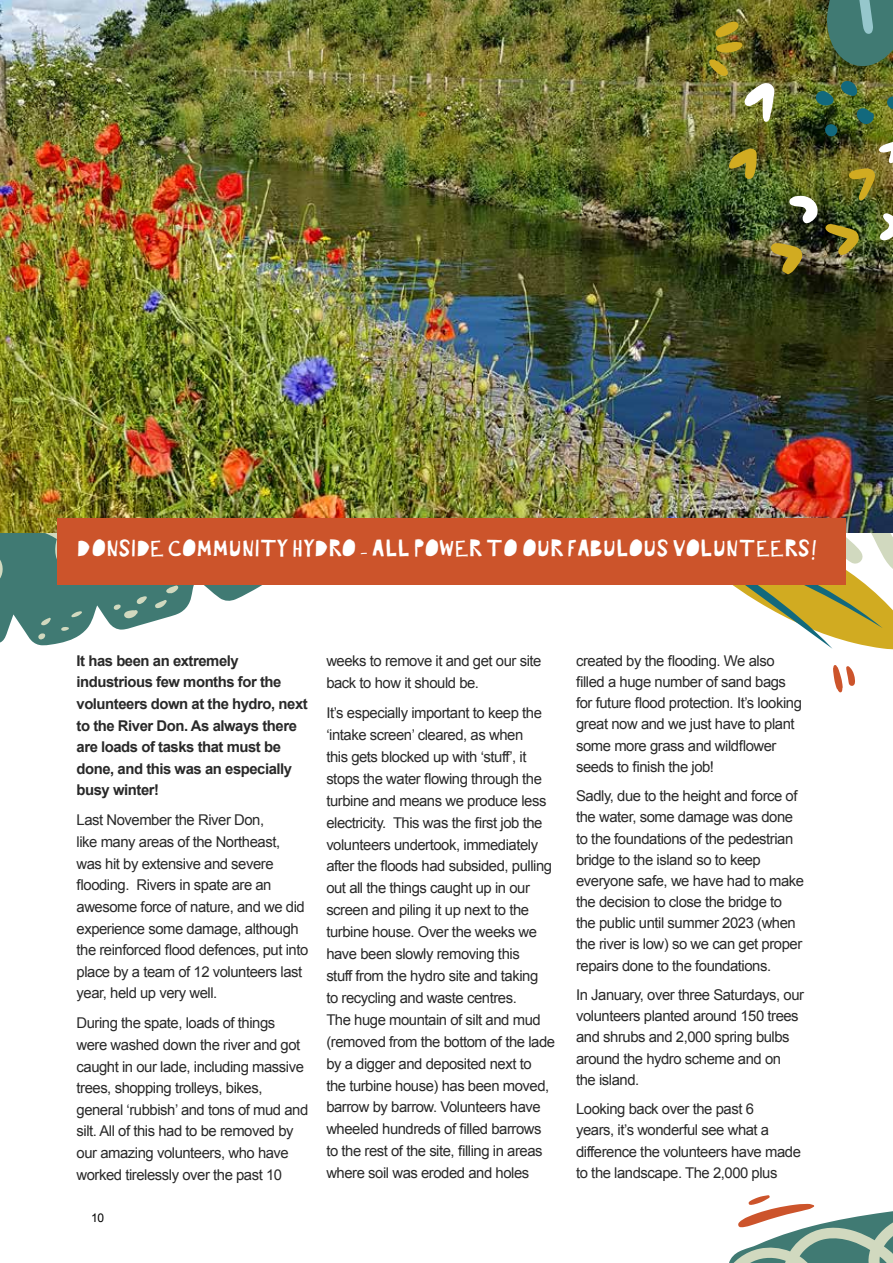
<style>
.page{position:relative;width:893px;height:1263px;background:#fff}
.page>*{position:absolute;margin:0;border:0;box-sizing:border-box;transform-origin:0 0}
.t1{font:18px "Blitzen Center";letter-spacing:-.04em;color:#fff}
.t2{font:14.85px/21.9px "Arial";letter-spacing:-.03em;color:#292929}
.t3{font:700 14.85px/21.6px "Arial";letter-spacing:-.03em;color:#292929}
.t4{font:12px "Arial";color:#000}
</style>
<div class="page">
<svg style="left:0;top:639px;width:73px;height:6px"></svg>
<svg style="left:0;top:533px;width:262px;height:106px"></svg>
<svg style="left:732px;top:533px;width:161px;height:117px"></svg>
<svg style="left:833px;top:665px;width:22px;height:28px"></svg>
<img style="left:0;top:0;width:893px;height:533px">
<svg style="left:728px;top:148px;width:29px;height:31px"></svg>
<svg style="left:770px;top:243px;width:33px;height:31px"></svg>
<svg style="left:789px;top:196px;width:29px;height:27px"></svg>
<svg style="left:825px;top:223px;width:34px;height:32px"></svg>
<svg style="left:880px;top:213px;width:13px;height:27px"></svg>
<svg style="left:849px;top:142px;width:44px;height:58px;background:#837831"></svg>
<img style="left:709px;top:0;width:184px;height:136px">
<svg style="left:729px;top:1195px;width:164px;height:68px"></svg>
<div style="left:57px;top:518px;width:789px;height:67px;background:#cc542b"></div>
<p class="t1" style="left:77px;top:536px;width:743px">DONSIDE COMMUNITY HYDRO - ALL POWER TO OUR FABULOUS VOLUNTEERS!</p>
<p class="t3" style="left:77px;top:650px;width:233px">It has been an extremely industrious few months for the volunteers down at the hydro, next to the River Don. As always there are loads of tasks that must be done, and this was an especially busy winter!</p>
<p class="t2" style="left:77px;top:809px;width:233px">Last November the River Don,<br>like many areas of the Northeast, was hit by extensive and severe flooding. Rivers in spate are an awesome force of nature, and we did experience some damage, although the reinforced flood defences, put into place by a team of 12 volunteers last year, held up very well.</p>
<p class="t2" style="left:77px;top:1012px;width:233px">During the spate, loads of things were washed down the river and got caught in our lade, including massive trees, shopping trolleys, bikes, general ‘rubbish’ and tons of mud and silt. All of this had to be removed by our amazing volunteers, who have worked tirelessly over the past 10</p>
<p class="t4" style="left:91px;top:1210px;width:14px">10</p>
<p class="t2" style="left:326px;top:650px;width:217px">weeks to remove it and get our site back to how it should be.</p>
<p class="t2" style="left:326px;top:702px;width:230px">It’s especially important to keep the ‘intake screen’ cleared, as when<br>this gets blocked up with ‘stuff’, it stops the water flowing through the turbine and means we produce less electricity. This was the first job the volunteers undertook, immediately after the floods had subsided, pulling out all the things caught up in our screen and piling it up next to the turbine house. Over the weeks we have been slowly removing this<br>stuff from the hydro site and taking<br>to recycling and waste centres.<br>The huge mountain of silt and mud (removed from the bottom of the lade by a digger and deposited next to the turbine house) has been moved, barrow by barrow. Volunteers have wheeled hundreds of filled barrows to the rest of the site, filling in areas where soil was eroded and holes</p>
<p class="t2" style="left:576px;top:650px;width:227px;line-height:21.1px">created by the flooding. We also filled a huge number of sand bags for future flood protection. It’s looking great now and we just have to plant some more grass and wildflower seeds to finish the job!</p>
<p class="t2" style="left:576px;top:786px;width:229px;line-height:21.1px">Sadly, due to the height and force of the water, some damage was done to the foundations of the pedestrian bridge to the island so to keep everyone safe, we have had to make the decision to close the bridge to the public until summer 2023 (when the river is low) so we can get proper repairs done to the foundations.</p>
<p class="t2" style="left:576px;top:984px;width:230px;line-height:21.1px">In January, over three Saturdays, our volunteers planted around 150 trees and shrubs and 2,000 spring bulbs around the hydro scheme and on the island.</p>
<p class="t2" style="left:576px;top:1098px;width:226px;line-height:21.3px">Looking back over the past 6<br>years, it’s wonderful see what a difference the volunteers have made to the landscape. The 2,000 plus</p>
</div>
